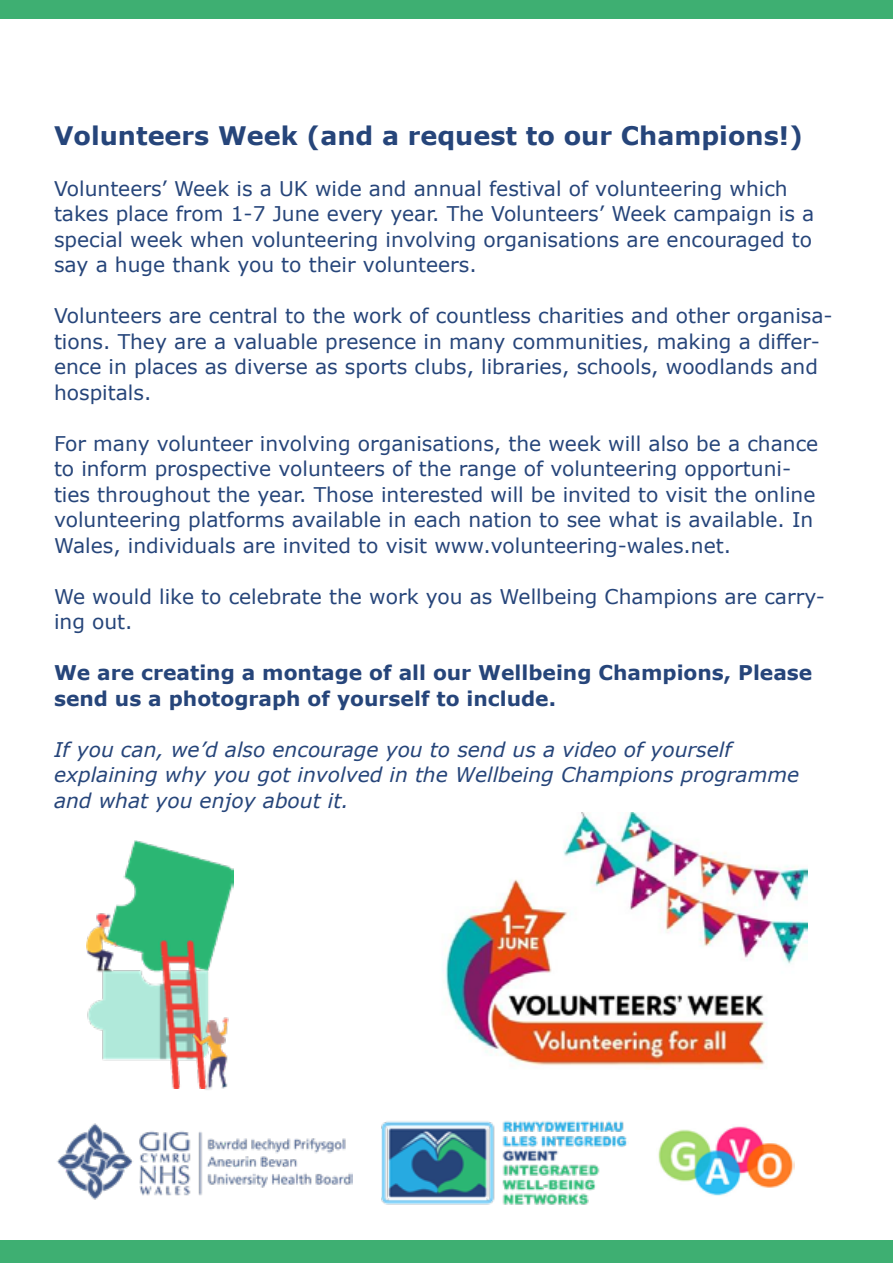
<style>
.page{position:relative;width:893px;height:1263px;background:#fff}
.page>*{position:absolute;margin:0;border:0;box-sizing:border-box;transform-origin:0 0}
.t1{font:700 25.5px "Verdana";color:#26457a}
.t2{font:20.25px/25.5px "Verdana";color:#26457a}
.t3{font:italic 20.25px/25.5px "Verdana";color:#26457a}
.t4{font:700 20.25px/25.5px "Verdana";color:#26457a}
</style>
<div class="page">
<img style="left:658px;top:1126px;width:136px;height:70px">
<img style="left:57px;top:1123px;width:296px;height:77px">
<img style="left:381px;top:1121px;width:246px;height:84px">
<div style="left:0;top:0;width:893px;height:18px;background:#3eaf72"></div>
<div style="left:0;top:1241px;width:893px;height:22px;background:#3eaf72"></div>
<img style="left:445px;top:812px;width:362px;height:257px">
<img style="left:86px;top:840px;width:147px;height:221px">
<img style="left:144px;top:940px;width:89px;height:150px">
<p class="t1" style="left:54px;top:118px;width:750px">Volunteers Week (and a request to our Champions!)</p>
<p class="t2" style="left:54px;top:176px;width:762px">Volunteers’ Week is a UK wide and annual festival of volunteering which takes place from 1-7 June every year. The Volunteers’ Week campaign is a special week when volunteering involving organisations are encouraged to say a huge thank you to their volunteers.</p>
<p class="t2" style="left:54px;top:303px;width:780px">Volunteers are central to the work of countless charities and other organisa&shy;tions. They are a valuable presence in many communities, making a differ&shy;ence in places as diverse as sports clubs, libraries, schools, woodlands and hospitals.</p>
<p class="t2" style="left:54px;top:431px;width:766px">For many volunteer involving organisations, the week will also be a chance to inform prospective volunteers of the range of volunteering opportuni&shy;ties throughout the year. Those interested will be invited to visit the online volunteering platforms available in each nation to see what is available. In Wales, individuals are invited to visit www.volunteering-wales.net.</p>
<p class="t2" style="left:54px;top:584px;width:773px">We would like to celebrate the work you as Wellbeing Champions are carry&shy;ing out.</p>
<p class="t4" style="left:54px;top:660px;width:760px">We are creating a montage of all our Wellbeing Champions, Please send us a photograph of yourself to include.</p>
<p class="t3" style="left:54px;top:737px;width:747px">If you can, we’d also encourage you to send us a video of yourself explaining why you got involved in the Wellbeing Champions programme and what you enjoy about it.</p>
</div>
